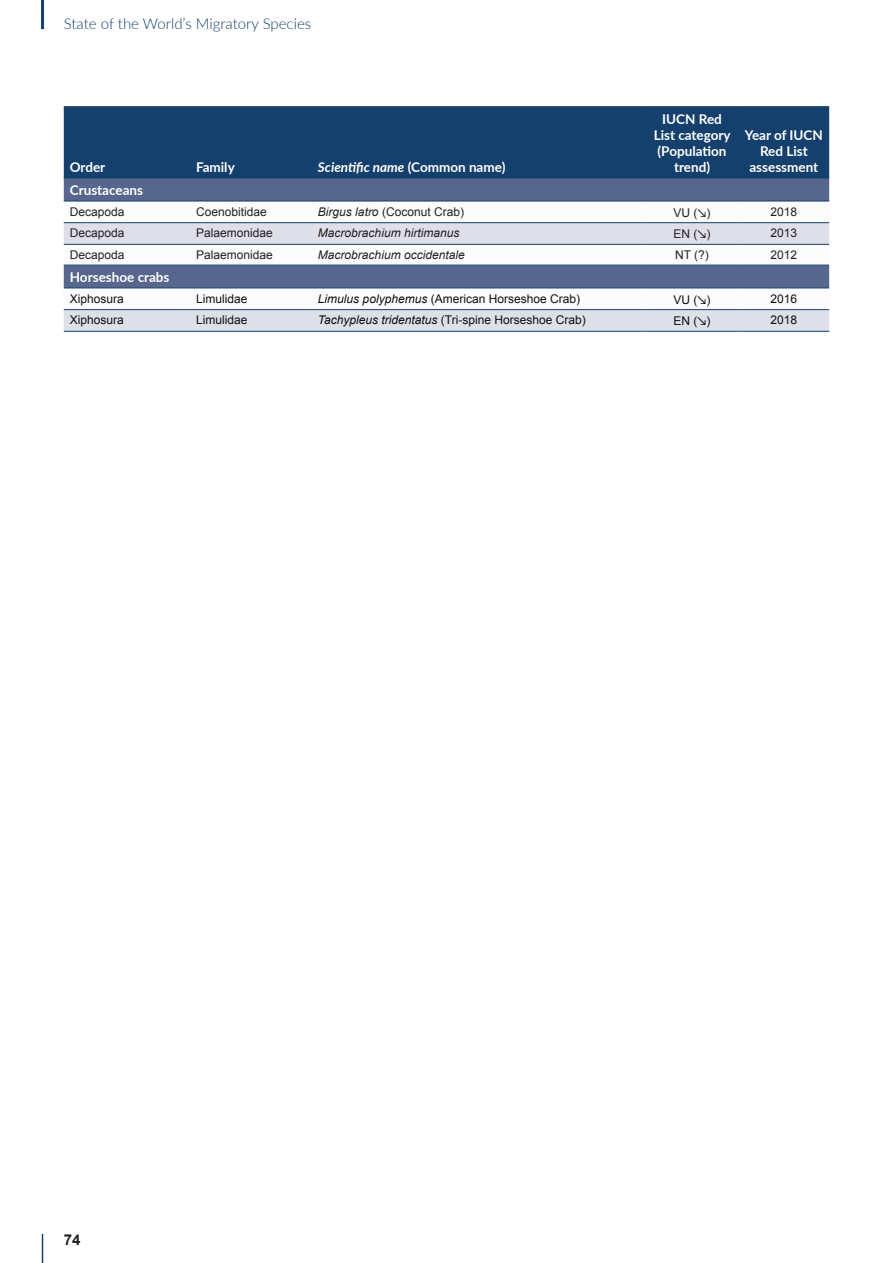
<style>
.page{position:relative;width:893px;height:1263px;background:#fff}
.page>*{position:absolute;margin:0;border:0;box-sizing:border-box;transform-origin:0 0}
.t1{font:300 15px "Lato";color:#15406e}
.t2{font:700 15px "Arial";color:#231f20}
.t3{font:700 13.5px/16.2px "Lato";color:#fff;text-align:center}
.t4{font:italic 700 13.5px "Lato";color:#fff}
.t5{font:12px "Arial";color:#0f1011}
.t6{font:12px "Arial";color:#231f20}
.t7{font:italic 12px "Arial";color:#231f20}
.s1{font-style:normal}
.s2{font-style:italic}
.s3{font-family:"Lato"}
</style>
<div class="page">
<hr style="left:41px;top:0;width:3px;height:29px;background:#15406e">
<svg style="left:42px;top:1234px;width:1px;height:29px"></svg>
<div style="left:64px;top:107px;width:765px;height:71px;background:#15406e"></div>
<div style="left:64px;top:179px;width:765px;height:22px;background:#57668c"></div>
<svg style="left:64px;top:223px;width:765px;height:108px"></svg>
<hr style="left:64px;top:222px;width:126px;height:1px;background:#15406e">
<hr style="left:190px;top:222px;width:122px;height:1px;background:#15406e">
<hr style="left:312px;top:222px;width:333px;height:1px;background:#15406e">
<hr style="left:645px;top:222px;width:94px;height:1px;background:#15406e">
<hr style="left:739px;top:222px;width:90px;height:1px;background:#15406e">
<hr style="left:64px;top:244px;width:126px;height:1px;background:#15406e">
<hr style="left:190px;top:244px;width:122px;height:1px;background:#15406e">
<hr style="left:312px;top:244px;width:333px;height:1px;background:#15406e">
<hr style="left:645px;top:244px;width:94px;height:1px;background:#15406e">
<hr style="left:739px;top:244px;width:90px;height:1px;background:#15406e">
<hr style="left:64px;top:265px;width:126px;height:1px;background:#15406e">
<hr style="left:190px;top:265px;width:122px;height:1px;background:#15406e">
<hr style="left:312px;top:265px;width:333px;height:1px;background:#15406e">
<hr style="left:645px;top:265px;width:94px;height:1px;background:#15406e">
<hr style="left:739px;top:265px;width:90px;height:1px;background:#15406e">
<hr style="left:64px;top:106px;width:126px;height:1px;background:#15406e">
<hr style="left:190px;top:106px;width:122px;height:1px;background:#15406e">
<hr style="left:312px;top:106px;width:333px;height:1px;background:#15406e">
<hr style="left:645px;top:106px;width:94px;height:1px;background:#15406e">
<hr style="left:739px;top:106px;width:90px;height:1px;background:#15406e">
<hr style="left:64px;top:178px;width:126px;height:1px;background:#15406e">
<hr style="left:190px;top:178px;width:122px;height:1px;background:#15406e">
<hr style="left:312px;top:178px;width:333px;height:1px;background:#15406e">
<hr style="left:645px;top:178px;width:94px;height:1px;background:#15406e">
<hr style="left:739px;top:178px;width:90px;height:1px;background:#15406e">
<hr style="left:64px;top:288px;width:126px;height:1px;background:#15406e">
<hr style="left:190px;top:288px;width:122px;height:1px;background:#15406e">
<hr style="left:312px;top:288px;width:333px;height:1px;background:#15406e">
<hr style="left:645px;top:288px;width:94px;height:1px;background:#15406e">
<hr style="left:739px;top:288px;width:90px;height:1px;background:#15406e">
<hr style="left:64px;top:309px;width:126px;height:1px;background:#15406e">
<hr style="left:190px;top:309px;width:122px;height:1px;background:#15406e">
<hr style="left:312px;top:309px;width:333px;height:1px;background:#15406e">
<hr style="left:645px;top:309px;width:94px;height:1px;background:#15406e">
<hr style="left:739px;top:309px;width:90px;height:1px;background:#15406e">
<hr style="left:64px;top:331px;width:126px;height:1px;background:#15406e">
<hr style="left:190px;top:331px;width:122px;height:1px;background:#15406e">
<hr style="left:312px;top:331px;width:333px;height:1px;background:#15406e">
<hr style="left:645px;top:331px;width:94px;height:1px;background:#15406e">
<hr style="left:739px;top:331px;width:90px;height:1px;background:#15406e">
<hr style="left:64px;top:201px;width:126px;height:1px;background:#15406e">
<hr style="left:190px;top:201px;width:122px;height:1px;background:#15406e">
<hr style="left:312px;top:201px;width:333px;height:1px;background:#15406e">
<hr style="left:645px;top:201px;width:94px;height:1px;background:#15406e">
<hr style="left:739px;top:201px;width:90px;height:1px;background:#15406e">
<p class="t1" style="left:64px;top:13px;width:249px">State of the World’s Migratory Species</p>
<p class="t3" style="left:70px;top:159px;width:37px">Order</p>
<p class="t3" style="left:196px;top:159px;width:40px">Family</p>
<p class="t4" style="left:318px;top:157px;width:189px">Scientific name <span class="s1">(Common name)</span></p>
<p class="t3" style="left:654px;top:110px;width:79px">IUCN Red<br>List category (Population trend)</p>
<p class="t3" style="left:745px;top:126px;width:80px">Year of IUCN<br>Red List assessment</p>
<p class="t3" style="left:70px;top:181px;width:75px">Crustaceans</p>
<p class="t6" style="left:70px;top:204px;width:56px">Decapoda</p>
<p class="t6" style="left:196px;top:204px;width:72px">Coenobitidae</p>
<p class="t6" style="left:318px;top:204px;width:148px"><span class="s2">Birgus latro</span> (Coconut Crab)</p>
<p class="t6" style="left:673px;top:205px;width:38px">VU (<span class="s3">↘</span>)</p>
<p class="t6" style="left:770px;top:204px;width:28px">2018</p>
<p class="t6" style="left:70px;top:225px;width:56px">Decapoda</p>
<p class="t6" style="left:196px;top:225px;width:78px">Palaemonidae</p>
<p class="t7" style="left:318px;top:225px;width:143px">Macrobrachium hirtimanus</p>
<p class="t6" style="left:673px;top:226px;width:38px">EN (<span class="s3">↘</span>)</p>
<p class="t6" style="left:770px;top:225px;width:28px">2013</p>
<p class="t6" style="left:70px;top:247px;width:56px">Decapoda</p>
<p class="t6" style="left:196px;top:247px;width:78px">Palaemonidae</p>
<p class="t7" style="left:318px;top:247px;width:148px">Macrobrachium occidentale</p>
<p class="t6" style="left:675px;top:247px;width:35px">NT (?)</p>
<p class="t6" style="left:770px;top:247px;width:28px">2012</p>
<p class="t3" style="left:70px;top:268px;width:101px">Horseshoe crabs</p>
<p class="t5" style="left:70px;top:291px;width:56px">Xiphosura</p>
<p class="t5" style="left:196px;top:291px;width:53px">Limulidae</p>
<p class="t5" style="left:318px;top:291px;width:264px"><span class="s2">Limulus polyphemus</span> (American Horseshoe Crab)</p>
<p class="t5" style="left:674px;top:292px;width:38px">VU (<span class="s3">↘</span>)</p>
<p class="t5" style="left:770px;top:291px;width:28px">2016</p>
<p class="t5" style="left:70px;top:312px;width:56px">Xiphosura</p>
<p class="t5" style="left:196px;top:312px;width:53px">Limulidae</p>
<p class="t5" style="left:318px;top:312px;width:269px"><span class="s2">Tachypleus tridentatus</span> (Tri-spine Horseshoe Crab)</p>
<p class="t5" style="left:674px;top:313px;width:38px">EN (<span class="s3">↘</span>)</p>
<p class="t5" style="left:770px;top:312px;width:28px">2018</p>
<p class="t2" style="left:64px;top:1230px;width:18px">74</p>
</div>
